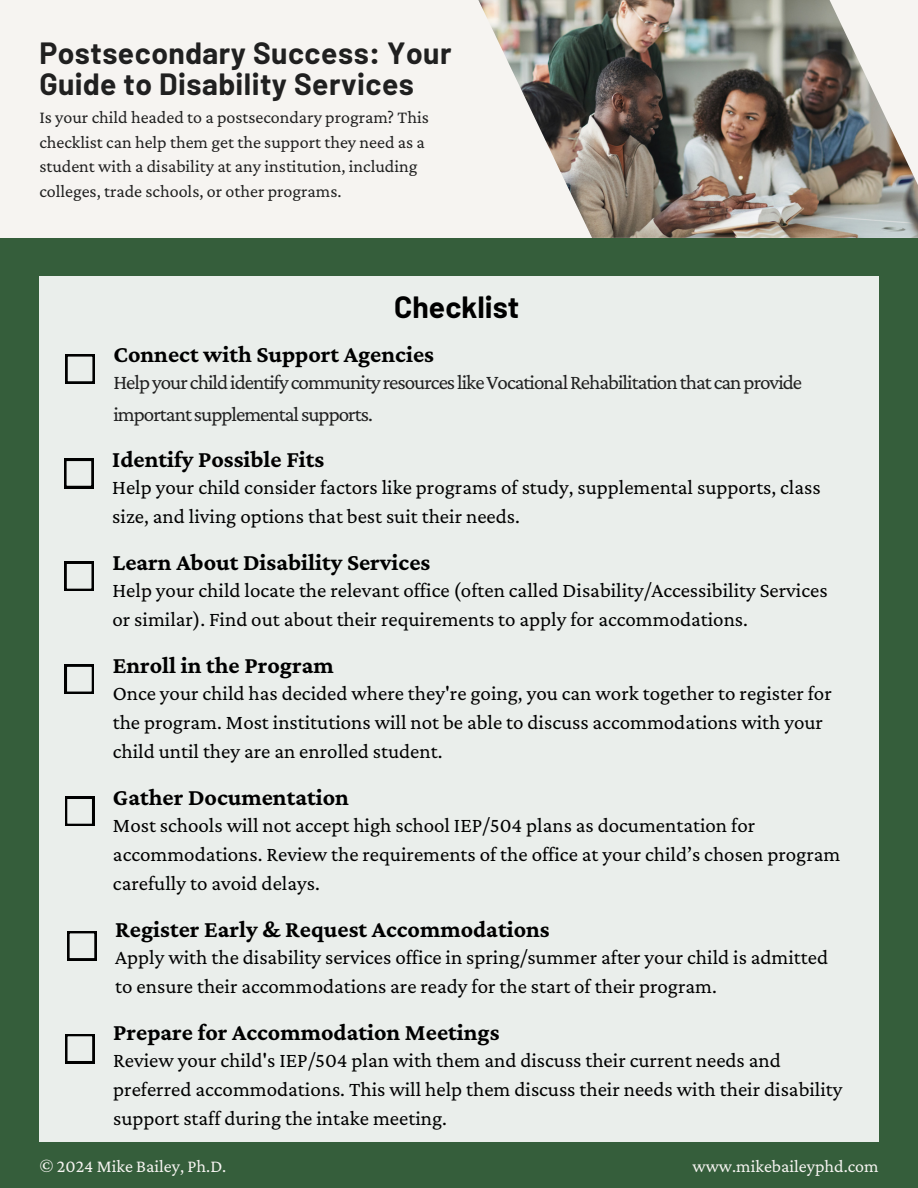
<style>
.page{position:relative;width:918px;height:1188px;background:#355e3b}
.page>*{position:absolute;margin:0;border:0;box-sizing:border-box;transform-origin:0 0}
.t1{font:700 30px/31.5px "Barlow";letter-spacing:.015em;color:#202020}
.t2{font:700 30px "Barlow";color:#000}
.t3{font:700 24px "Crimson Pro";color:#000}
.t4{font:21px/29.2px "Crimson Pro";color:#000}
.t5{font:21px/31.5px "Crimson Pro";letter-spacing:-.045em;color:#202020}
.t6{font:18px/24.8px "Crimson Pro";color:#202020}
.t7{font:18px "Crimson Pro";color:#f6f4f1}
</style>
<div class="page">
<div style="left:0;top:0;width:918px;height:238px;background:#f6f4f1"></div>
<div style="left:39px;top:276px;width:840px;height:866px;background:#eaeeeb"></div>
<img style="left:478px;top:0;width:440px;height:238px">
<svg style="left:65px;top:354px;width:30px;height:30px"></svg>
<svg style="left:64px;top:459px;width:30px;height:29px"></svg>
<svg style="left:65px;top:562px;width:29px;height:29px"></svg>
<svg style="left:65px;top:665px;width:29px;height:29px"></svg>
<svg style="left:65px;top:797px;width:29px;height:29px"></svg>
<svg style="left:67px;top:931px;width:30px;height:29px"></svg>
<svg style="left:65px;top:1034px;width:29px;height:29px"></svg>
<h1 class="t1" style="left:39px;top:36px;width:414px">Postsecondary Success: Your<br>Guide to Disability Services</h1>
<h2 class="t6" style="left:39px;top:104px;width:391px">Is your child headed to a postsecondary program? This checklist can help them get the support they need as a student with a disability at any institution, including colleges, trade schools, or other programs.</h2>
<p class="t2" style="left:394px;top:288px;width:126px">Checklist</p>
<h2 class="t3" style="left:113px;top:341px;width:322px">Connect with Support Agencies</h2>
<h3 class="t5" style="left:113px;top:366px;width:690px">HelpyourchildidentifycommunityresourceslikeVocationalRehabilitationthatcanprovide importantsupplementalsupports.</h3>
<h2 class="t3" style="left:112px;top:445px;width:214px">Identify Possible Fits</h2>
<h3 class="t4" style="left:112px;top:472px;width:710px">Help your child consider factors like programs of study, supplemental supports, class size, and living options that best suit their needs.</h3>
<h2 class="t3" style="left:113px;top:548px;width:319px">Learn About Disability Services</h2>
<h3 class="t4" style="left:113px;top:575px;width:717px">Help your child locate the relevant office (often called Disability/Accessibility Services or similar). Find out about their requirements to apply for accommodations.</h3>
<h2 class="t3" style="left:113px;top:651px;width:222px">Enroll in the Program</h2>
<h3 class="t4" style="left:113px;top:678px;width:721px">Once your child has decided where they're going, you can work together to register for the program. Most institutions will not be able to discuss accommodations with your child until they are an enrolled student.</h3>
<h2 class="t3" style="left:113px;top:783px;width:238px">Gather Documentation</h2>
<h3 class="t4" style="left:113px;top:810px;width:729px">Most schools will not accept high school IEP/504 plans as documentation for accommodations. Review the requirements of the office at your child’s chosen program carefully to avoid delays.</h3>
<h2 class="t3" style="left:115px;top:915px;width:436px">Register Early &amp; Request Accommodations</h2>
<h3 class="t4" style="left:115px;top:942px;width:714px">Apply with the disability services office in spring/summer after your child is admitted to ensure their accommodations are ready for the start of their program.</h3>
<p class="t3" style="left:113px;top:1018px;width:388px">Prepare for Accommodation Meetings</p>
<h3 class="t4" style="left:113px;top:1045px;width:731px">Review your child's IEP/504 plan with them and discuss their current needs and preferred accommodations. This will help them discuss their needs with their disability support staff during the intake meeting.</h3>
<h1 class="t7" style="left:39px;top:1156px;width:189px">© 2024 Mike Bailey, Ph.D.</h1>
<p class="t7" style="left:693px;top:1156px;width:188px">www.mikebaileyphd.com</p>
</div>
